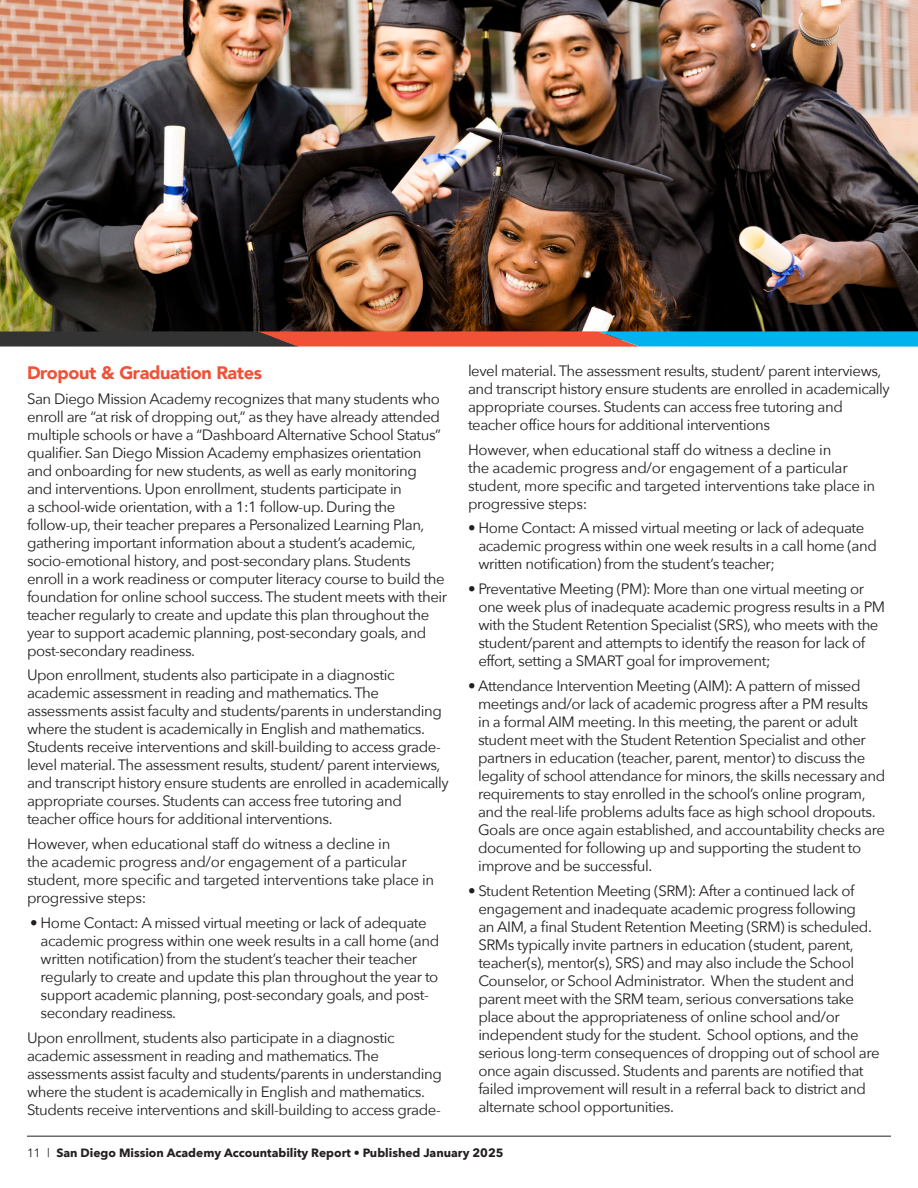
<style>
.page{position:relative;width:918px;height:1188px;background:#fff}
.page>*{position:absolute;margin:0;border:0;box-sizing:border-box;transform-origin:0 0}
.t1{font:900 18px "Avenir";letter-spacing:-.02em;color:#f05137}
.t2{font:15px/18px "Avenir Next";letter-spacing:-.03em;color:#231f20}
.t3{font:700 12px "Avenir Next";color:#231f20}
.s1{font-family:"Avenir";font-weight:400}
</style>
<div class="page">
<hr style="left:27px;top:1136px;width:864px;height:1px;background:#231f20">
<img style="left:0;top:0;width:918px;height:331px">
<svg style="left:0;top:331px;width:918px;height:16px;background:#6b6a72"></svg>
<p class="t1" style="left:27px;top:357px;width:237px">Dropout &amp; Graduation Rates</p>
<p class="t2" style="left:27px;top:389px;width:422px">San Diego Mission Academy recognizes that many students who enroll are “at risk of dropping out,” as they have already attended multiple schools or have a “Dashboard Alternative School Status” qualifier. San Diego Mission Academy emphasizes orientation and onboarding for new students, as well as early monitoring<br>and interventions. Upon enrollment, students participate in<br>a school-wide orientation, with a 1:1 follow-up. During the follow-up, their teacher prepares a Personalized Learning Plan, gathering important information about a student’s academic, socio-emotional history, and post-secondary plans. Students enroll in a work readiness or computer literacy course to build the foundation for online school success. The student meets with their teacher regularly to create and update this plan throughout the year to support academic planning, post-secondary goals, and post-secondary readiness.</p>
<p class="t2" style="left:27px;top:666px;width:423px">Upon enrollment, students also participate in a diagnostic academic assessment in reading and mathematics. The assessments assist faculty and students/parents in understanding where the student is academically in English and mathematics.<br>Students receive interventions and skill-building to access grade&shy;level material. The assessment results, student/ parent interviews, and transcript history ensure students are enrolled in academically appropriate courses. Students can access free tutoring and teacher office hours for additional interventions.</p>
<p class="t2" style="left:27px;top:834px;width:409px">However, when educational staff do witness a decline in<br>the academic progress and/or engagement of a particular student, more specific and targeted interventions take place in progressive steps:</p>
<p class="t2" style="left:41px;top:913px;width:400px;text-indent:-10px">• Home Contact: A missed virtual meeting or lack of adequate academic progress within one week results in a call home (and written notification) from the student’s teacher their teacher regularly to create and update this plan throughout the year to support academic planning, post-secondary goals, and post&shy;secondary readiness.</p>
<p class="t2" style="left:27px;top:1028px;width:417px">Upon enrollment, students also participate in a diagnostic academic assessment in reading and mathematics. The assessments assist faculty and students/parents in understanding where the student is academically in English and mathematics.<br>Students receive interventions and skill-building to access grade-</p>
<p class="t2" style="left:468px;top:361px;width:423px">level material. The assessment results, student/ parent interviews, and transcript history ensure students are enrolled in academically appropriate courses. Students can access free tutoring and teacher office hours for additional interventions</p>
<p class="t2" style="left:468px;top:440px;width:409px">However, when educational staff do witness a decline in<br>the academic progress and/or engagement of a particular student, more specific and targeted interventions take place in progressive steps:</p>
<p class="t2" style="left:478px;top:519px;width:400px;text-indent:-10px">• Home Contact: A missed virtual meeting or lack of adequate academic progress within one week results in a call home (and written notification) from the student’s teacher;</p>
<p class="t2" style="left:478px;top:579px;width:408px;text-indent:-10px">• Preventative Meeting (PM): More than one virtual meeting or one week plus of inadequate academic progress results in a PM with the Student Retention Specialist (SRS), who meets with the student/parent and attempts to identify the reason for lack of effort, setting a SMART goal for improvement;</p>
<p class="t2" style="left:478px;top:676px;width:409px;text-indent:-10px">• Attendance Intervention Meeting (AIM): A pattern of missed meetings and/or lack of academic progress after a PM results<br>in a formal AIM meeting. In this meeting, the parent or adult student meet with the Student Retention Specialist and other partners in education (teacher, parent, mentor) to discuss the legality of school attendance for minors, the skills necessary and requirements to stay enrolled in the school’s online program, and the real-life problems adults face as high school dropouts.<br>Goals are once again established, and accountability checks are documented for following up and supporting the student to improve and be successful.</p>
<p class="t2" style="left:478px;top:881px;width:403px;text-indent:-10px">• Student Retention Meeting (SRM): After a continued lack of engagement and inadequate academic progress following<br>an AIM, a final Student Retention Meeting (SRM) is scheduled.<br>SRMs typically invite partners in education (student, parent, teacher(s), mentor(s), SRS) and may also include the School Counselor, or School Administrator. When the student and parent meet with the SRM team, serious conversations take place about the appropriateness of online school and/or independent study for the student. School options, and the serious long-term consequences of dropping out of school are once again discussed. Students and parents are notified that failed improvement will result in a referral back to district and alternate school opportunities.</p>
<p class="t3" style="left:27px;top:1142px;width:478px"><span class="s1">11 |</span> San Diego Mission Academy Accountability Report • Published January 2025</p>
</div>
